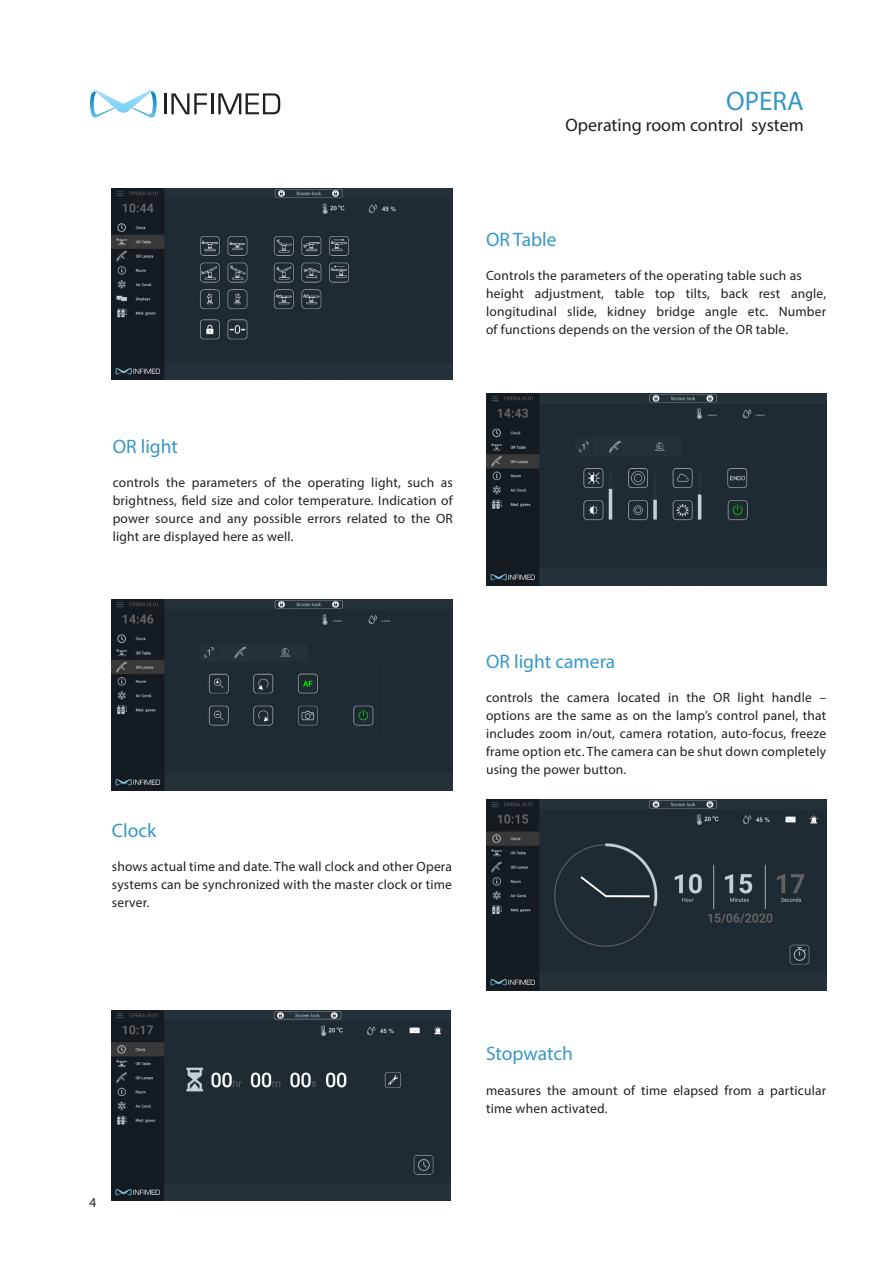
<style>
.page{position:relative;width:893px;height:1263px;background:#fff}
.page>*{position:absolute;margin:0;border:0;box-sizing:border-box;transform-origin:0 0}
.t1{font:27px "Myriad Pro";color:#3698c8}
.t2{font:19.5px "Myriad Pro";color:#3698c8}
.t3{font:18px "Myriad Pro";color:#231f20}
.t4{font:13.5px/18px "Myriad Pro";letter-spacing:.015em;color:#231f20;text-align:justify}
</style>
<div class="page">
<hr style="left:164px;top:93px;width:2px;height:21px;background:#231f20">
<svg style="left:171px;top:93px;width:36px;height:21px"></svg>
<hr style="left:211px;top:93px;width:2px;height:21px;background:#231f20">
<svg style="left:218px;top:93px;width:62px;height:21px"></svg>
<svg style="left:90px;top:90px;width:67px;height:28px"></svg>
<img style="left:112px;top:188px;width:340px;height:192px">
<img style="left:486px;top:394px;width:340px;height:191px">
<img style="left:112px;top:599px;width:340px;height:191px">
<img style="left:486px;top:799px;width:340px;height:191px">
<img style="left:112px;top:1010px;width:339px;height:190px">
<p class="t1" style="left:726px;top:84px;width:79px">OPERA</p>
<p class="t3" style="left:566px;top:114px;width:240px">Operating room control system</p>
<p class="t2" style="left:486px;top:227px;width:72px">OR Table</p>
<p class="t4" style="left:486px;top:266px;width:317px">Controls the parameters of the operating table such as</p>
<p class="t4" style="left:486px;top:284px;width:342px">height adjustment, table top tilts, back rest angle, longitudinal slide, kidney bridge angle etc. Number of functions depends on the version of the OR table.</p>
<p class="t2" style="left:113px;top:434px;width:67px">OR light</p>
<p class="t4" style="left:113px;top:473px;width:342px">controls the parameters of the operating light, such as brightness, field size and color temperature. Indication of power source and any possible errors related to the OR light are displayed here as well.</p>
<p class="t2" style="left:112px;top:818px;width:46px">Clock</p>
<p class="t4" style="left:112px;top:857px;width:342px">shows actual time and date. The wall clock and other Opera systems can be synchronized with the master clock or time server.</p>
<p class="t2" style="left:486px;top:649px;width:131px">OR light camera</p>
<p class="t4" style="left:486px;top:688px;width:342px">controls the camera located in the OR light handle – options are the same as on the lamp’s control panel, that includes zoom in/out, camera rotation, auto-focus, freeze frame option etc. The camera can be shut down completely using the power button.</p>
<p class="t4" style="left:90px;top:1193px;width:8px">4</p>
<p class="t2" style="left:486px;top:1042px;width:89px">Stopwatch</p>
<p class="t4" style="left:486px;top:1081px;width:342px">measures the amount of time elapsed from a particular time when activated.</p>
</div>
